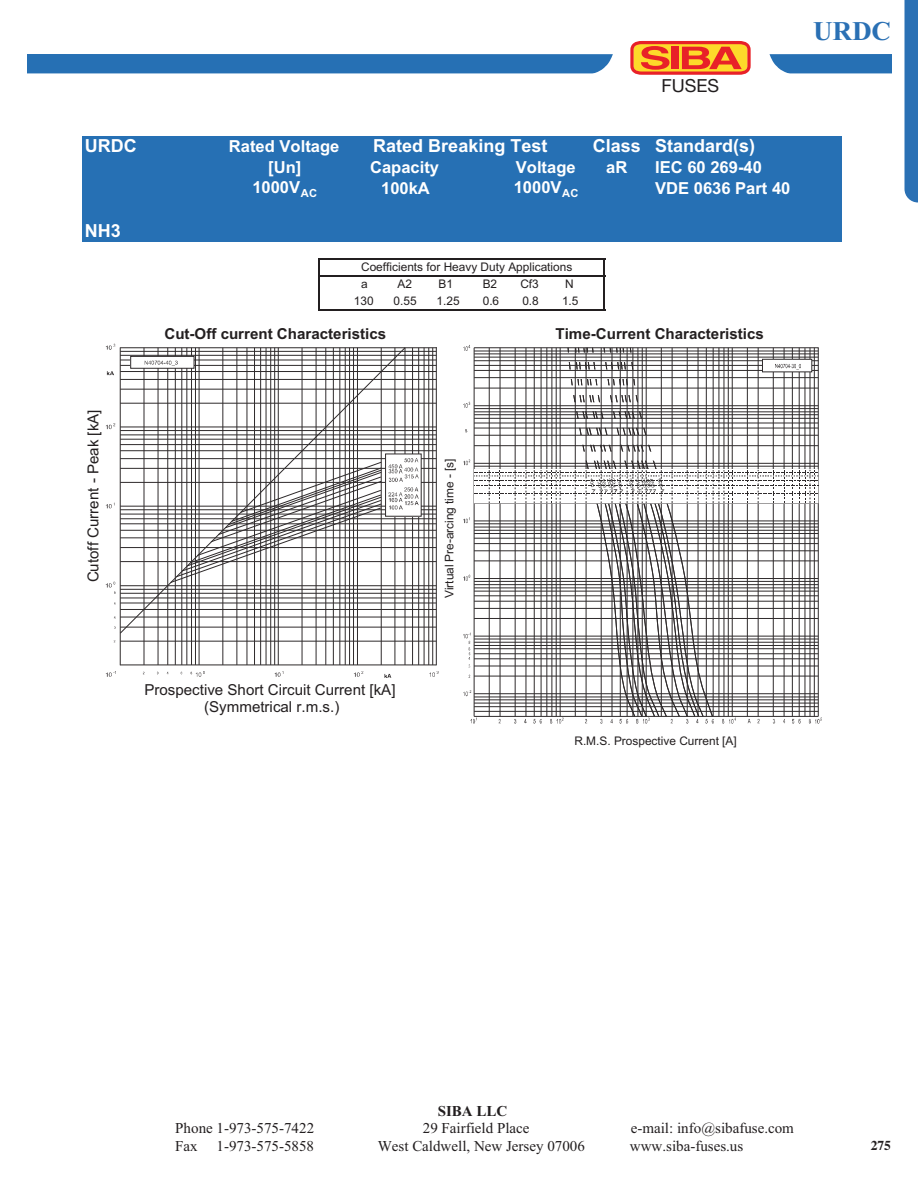
<style>
.page{position:relative;width:918px;height:1188px;background:#fff}
.page>*{position:absolute;margin:0;border:0;box-sizing:border-box;transform-origin:0 0}
.t1{font:700 27px "Times New Roman";color:#2a70b4}
.t2{font:18px "Arial Bold+T42";color:#fff}
.t3{font:18px "Helvetica Neue";color:#221e1f}
.t4{font:16.5px "Arial Bold+T42";color:#fff}
.t5{font:15.15px "Arial+T42";color:#231f20}
.t6{font:15.15px "Arial Bold+T42";color:#231f20}
.t7{font:15px "Times New Roman";color:#221e1f}
.t8{font:700 15px "Times New Roman";color:#221e1f}
.t9{font:700 13.5px "Times";color:#231f20}
.t10{font:11.85px "Arial+T42";color:#231f20}
</style>
<div class="page">
<div style="left:27px;top:54px;width:586px;height:19px;background:#2670b4"></div>
<svg style="left:770px;top:54px;width:121px;height:19px;background:#3177b7"></svg>
<svg style="left:630px;top:41px;width:121px;height:34px;background:#f1752f"></svg>
<div style="left:82px;top:136px;width:760px;height:106px;background:#2670b4"></div>
<hr style="left:319px;top:258px;width:1px;height:52px;background:#231f20">
<hr style="left:604px;top:260px;width:1px;height:50px;background:#231f20">
<hr style="left:320px;top:258px;width:285px;height:2px;background:#231f20">
<hr style="left:320px;top:275px;width:285px;height:1px;background:#231f20">
<hr style="left:320px;top:309px;width:285px;height:1px;background:#231f20">
<hr style="left:381px;top:348px;width:1px;height:317px;background:#2f2b2c">
<hr style="left:302px;top:348px;width:1px;height:317px;background:#2f2b2c">
<hr style="left:223px;top:348px;width:1px;height:317px;background:#2f2b2c">
<hr style="left:144px;top:348px;width:1px;height:317px;background:#2f2b2c">
<hr style="left:395px;top:348px;width:1px;height:317px;background:#2f2b2c">
<hr style="left:316px;top:348px;width:1px;height:317px;background:#2f2b2c">
<hr style="left:237px;top:348px;width:1px;height:317px;background:#2f2b2c">
<hr style="left:158px;top:348px;width:1px;height:317px;background:#2f2b2c">
<hr style="left:405px;top:348px;width:1px;height:317px;background:#2f2b2c">
<hr style="left:325px;top:348px;width:1px;height:317px;background:#2f2b2c">
<hr style="left:247px;top:348px;width:1px;height:317px;background:#2f2b2c">
<hr style="left:167px;top:348px;width:1px;height:317px;background:#2f2b2c">
<hr style="left:412px;top:348px;width:1px;height:317px;background:#2f2b2c">
<hr style="left:333px;top:348px;width:1px;height:317px;background:#2f2b2c">
<hr style="left:254px;top:348px;width:1px;height:317px;background:#2f2b2c">
<hr style="left:175px;top:348px;width:1px;height:317px;background:#2f2b2c">
<hr style="left:418px;top:348px;width:1px;height:317px;background:#2f2b2c">
<hr style="left:340px;top:348px;width:1px;height:317px;background:#2f2b2c">
<hr style="left:260px;top:348px;width:1px;height:317px;background:#2f2b2c">
<hr style="left:181px;top:348px;width:1px;height:317px;background:#2f2b2c">
<hr style="left:424px;top:348px;width:1px;height:317px;background:#2f2b2c">
<hr style="left:345px;top:348px;width:1px;height:317px;background:#2f2b2c">
<hr style="left:266px;top:348px;width:1px;height:317px;background:#2f2b2c">
<hr style="left:187px;top:348px;width:1px;height:317px;background:#2f2b2c">
<hr style="left:428px;top:348px;width:1px;height:317px;background:#2f2b2c">
<hr style="left:349px;top:348px;width:1px;height:317px;background:#2f2b2c">
<hr style="left:270px;top:348px;width:1px;height:317px;background:#2f2b2c">
<hr style="left:191px;top:348px;width:1px;height:317px;background:#2f2b2c">
<hr style="left:432px;top:348px;width:1px;height:317px;background:#2f2b2c">
<hr style="left:353px;top:348px;width:1px;height:317px;background:#2f2b2c">
<hr style="left:274px;top:348px;width:1px;height:317px;background:#2f2b2c">
<hr style="left:195px;top:348px;width:1px;height:317px;background:#2f2b2c">
<hr style="left:436px;top:347px;width:1px;height:318px;background:#2f2b2c">
<hr style="left:357px;top:348px;width:1px;height:317px;background:#2f2b2c">
<hr style="left:278px;top:348px;width:1px;height:317px;background:#2f2b2c">
<hr style="left:199px;top:348px;width:1px;height:317px;background:#2f2b2c">
<hr style="left:120px;top:347px;width:1px;height:318px;background:#2f2b2c">
<hr style="left:120px;top:403px;width:316px;height:1px;background:#2f2b2c">
<hr style="left:120px;top:482px;width:316px;height:1px;background:#2f2b2c">
<hr style="left:120px;top:561px;width:316px;height:1px;background:#2f2b2c">
<hr style="left:120px;top:641px;width:316px;height:1px;background:#2f2b2c">
<hr style="left:120px;top:389px;width:316px;height:1px;background:#2f2b2c">
<hr style="left:120px;top:468px;width:316px;height:1px;background:#2f2b2c">
<hr style="left:120px;top:547px;width:316px;height:1px;background:#2f2b2c">
<hr style="left:120px;top:627px;width:316px;height:1px;background:#2f2b2c">
<hr style="left:120px;top:379px;width:316px;height:1px;background:#2f2b2c">
<hr style="left:120px;top:458px;width:316px;height:1px;background:#2f2b2c">
<hr style="left:120px;top:538px;width:316px;height:1px;background:#2f2b2c">
<hr style="left:120px;top:617px;width:316px;height:1px;background:#2f2b2c">
<hr style="left:120px;top:371px;width:316px;height:1px;background:#2f2b2c">
<hr style="left:120px;top:450px;width:316px;height:1px;background:#2f2b2c">
<hr style="left:120px;top:530px;width:316px;height:1px;background:#2f2b2c">
<hr style="left:120px;top:609px;width:316px;height:1px;background:#2f2b2c">
<hr style="left:120px;top:365px;width:316px;height:1px;background:#2f2b2c">
<hr style="left:120px;top:444px;width:316px;height:1px;background:#2f2b2c">
<hr style="left:120px;top:523px;width:316px;height:1px;background:#2f2b2c">
<hr style="left:120px;top:603px;width:316px;height:1px;background:#2f2b2c">
<hr style="left:120px;top:360px;width:316px;height:1px;background:#2f2b2c">
<hr style="left:120px;top:439px;width:316px;height:1px;background:#2f2b2c">
<hr style="left:120px;top:518px;width:316px;height:1px;background:#2f2b2c">
<hr style="left:120px;top:598px;width:316px;height:1px;background:#2f2b2c">
<hr style="left:120px;top:355px;width:316px;height:1px;background:#2f2b2c">
<hr style="left:120px;top:435px;width:316px;height:1px;background:#2f2b2c">
<hr style="left:120px;top:514px;width:316px;height:1px;background:#2f2b2c">
<hr style="left:120px;top:593px;width:316px;height:1px;background:#2f2b2c">
<hr style="left:120px;top:351px;width:316px;height:1px;background:#2f2b2c">
<hr style="left:120px;top:430px;width:316px;height:1px;background:#2f2b2c">
<hr style="left:120px;top:509px;width:316px;height:1px;background:#2f2b2c">
<hr style="left:120px;top:589px;width:316px;height:1px;background:#2f2b2c">
<hr style="left:120px;top:347px;width:316px;height:1px;background:#2f2b2c">
<hr style="left:120px;top:427px;width:316px;height:1px;background:#2f2b2c">
<hr style="left:120px;top:506px;width:316px;height:1px;background:#2f2b2c">
<hr style="left:120px;top:585px;width:316px;height:1px;background:#2f2b2c">
<hr style="left:120px;top:664px;width:316px;height:1px;background:#2f2b2c">
<svg style="left:106px;top:344px;width:9px;height:6px"></svg>
<svg style="left:107px;top:371px;width:7px;height:4px"></svg>
<svg style="left:106px;top:423px;width:9px;height:6px"></svg>
<svg style="left:106px;top:503px;width:9px;height:5px"></svg>
<svg style="left:106px;top:671px;width:10px;height:6px"></svg>
<svg style="left:106px;top:582px;width:10px;height:12px"></svg>
<svg style="left:275px;top:671px;width:8px;height:6px"></svg>
<svg style="left:143px;top:671px;width:62px;height:6px"></svg>
<svg style="left:354px;top:671px;width:9px;height:6px"></svg>
<svg style="left:384px;top:674px;width:7px;height:4px"></svg>
<svg style="left:429px;top:671px;width:9px;height:6px"></svg>
<svg style="left:119px;top:347px;width:287px;height:288px"></svg>
<div style="left:386px;top:454px;width:35px;height:62px;background:#fff"></div>
<svg style="left:169px;top:458px;width:250px;height:126px"></svg>
<div style="left:131px;top:356px;width:63px;height:12px;background:#fff"></div>
<div style="left:131px;top:356px;width:63px;height:12px;border:1px solid #2f2b2c"></div>
<svg style="left:145px;top:361px;width:33px;height:5px"></svg>
<svg style="left:463px;top:345px;width:359px;height:379px"></svg>
<div style="left:905px;top:0;width:13px;height:202px;background:#2a70b4"></div>
<p class="t2" style="left:85px;top:139px;width:53px">URDC</p>
<p class="t2" style="left:85px;top:224px;width:37px">NH3</p>
<p class="t5" style="left:88px;top:582px;width:175px;rotate:-90deg">Cutoff Current - Peak [kA]</p>
<h1 class="t1" style="left:813px;top:22px;width:79px">URDC</h1>
<p class="t3" style="left:662px;top:75px;width:59px">FUSES</p>
<p class="t4" style="left:229px;top:140px;width:112px">Rated Voltage</p>
<p class="t2" style="left:373px;top:139px;width:176px">Rated Breaking Test</p>
<p class="t2" style="left:593px;top:139px;width:50px">Class</p>
<p class="t2" style="left:655px;top:139px;width:102px">Standard(s)</p>
<p class="t4" style="left:370px;top:161px;width:71px">Capacity</p>
<p class="t4" style="left:268px;top:161px;width:35px">[Un]</p>
<p class="t4" style="left:516px;top:161px;width:61px">Voltage</p>
<p class="t4" style="left:606px;top:161px;width:23px">aR</p>
<p class="t4" style="left:655px;top:161px;width:108px">IEC 60 269-40</p>
<p class="t4" style="left:252px;top:182px;width:66px">1000V<sub>AC</sub></p>
<p class="t4" style="left:381px;top:182px;width:50px">100kA</p>
<p class="t4" style="left:514px;top:182px;width:66px">1000V<sub>AC</sub></p>
<p class="t4" style="left:655px;top:182px;width:137px">VDE 0636 Part 40</p>
<p class="t10" style="left:361px;top:263px;width:213px">Coefficients for Heavy Duty Applications</p>
<p class="t10" style="left:361px;top:280px;width:8px">a</p>
<p class="t10" style="left:398px;top:280px;width:16px">A2</p>
<p class="t10" style="left:438px;top:280px;width:16px">B1</p>
<p class="t10" style="left:483px;top:280px;width:16px">B2</p>
<p class="t10" style="left:520px;top:280px;width:20px">Cf3</p>
<p class="t10" style="left:565px;top:280px;width:10px">N</p>
<p class="t10" style="left:354px;top:296px;width:21px">130</p>
<p class="t10" style="left:394px;top:296px;width:25px">0.55</p>
<p class="t10" style="left:437px;top:296px;width:25px">1.25</p>
<p class="t10" style="left:483px;top:296px;width:18px">0.6</p>
<p class="t10" style="left:522px;top:296px;width:18px">0.8</p>
<p class="t10" style="left:562px;top:296px;width:18px">1.5</p>
<p class="t6" style="left:164px;top:328px;width:223px">Cut-Off current Characteristics</p>
<p class="t6" style="left:556px;top:328px;width:210px">Time-Current Characteristics</p>
<p class="t10" style="left:445px;top:598px;width:141px;rotate:-90deg">Virtual Pre-arcing time - [s]</p>
<p class="t5" style="left:144px;top:684px;width:253px">Prospective Short Circuit Current [kA]</p>
<p class="t5" style="left:204px;top:701px;width:137px">(Symmetrical r.m.s.)</p>
<p class="t10" style="left:574px;top:736px;width:164px">R.M.S. Prospective Current [A]</p>
<p class="t8" style="left:438px;top:1102px;width:71px">SIBA LLC</p>
<p class="t7" style="left:175px;top:1119px;width:140px">Phone 1-973-575-7422</p>
<p class="t7" style="left:423px;top:1119px;width:108px">29 Fairfield Place</p>
<p class="t7" style="left:631px;top:1119px;width:165px">e-mail: info@sibafuse.com</p>
<p class="t7" style="left:175px;top:1137px;width:140px">Fax 1-973-575-5858</p>
<p class="t7" style="left:378px;top:1137px;width:209px">West Caldwell, New Jersey 07006</p>
<p class="t7" style="left:630px;top:1137px;width:115px">www.siba-fuses.us</p>
<p class="t9" style="left:871px;top:1140px;width:22px">275</p>
</div>
